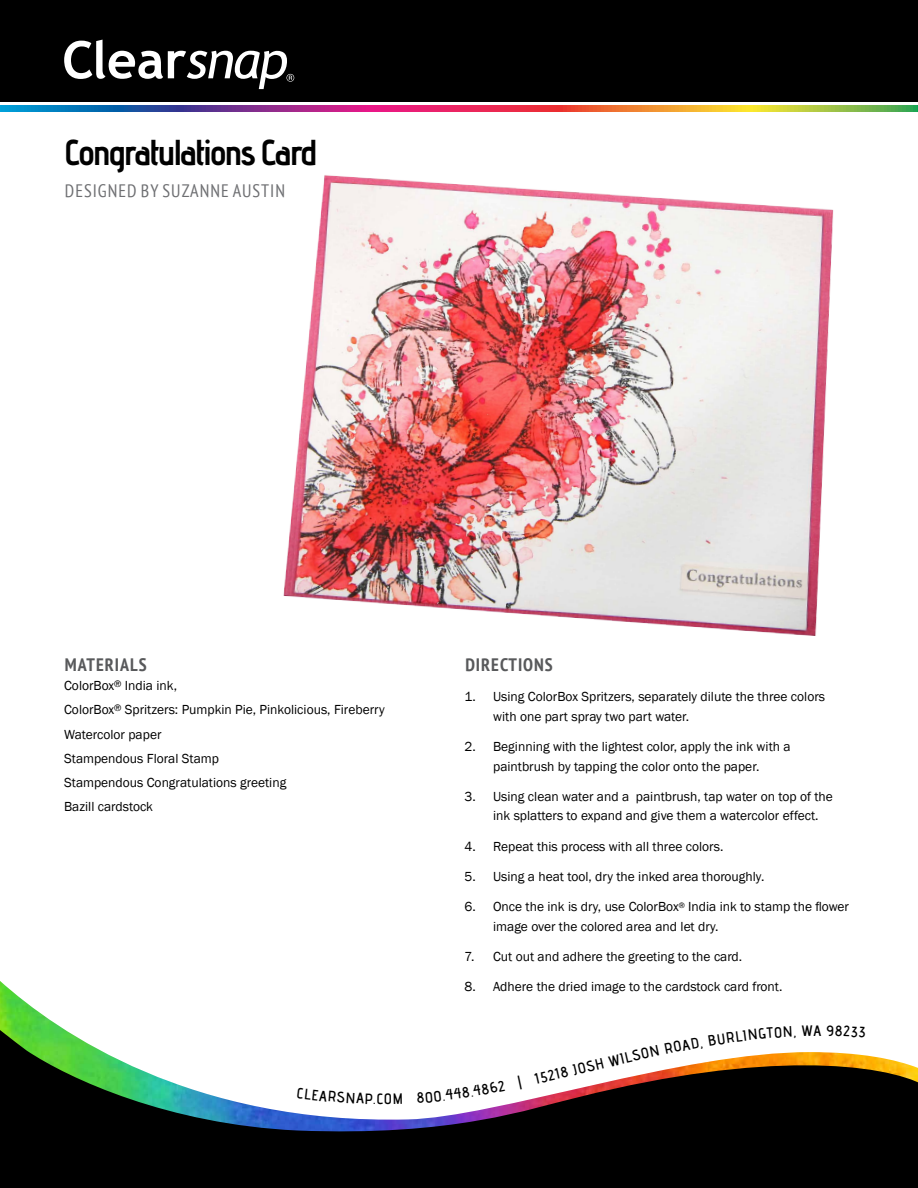
<style>
.page{position:relative;width:918px;height:1188px;background:#fff}
.page>*{position:absolute;margin:0;border:0;box-sizing:border-box;transform-origin:0 0}
.t1{font:36px "advent Bd 3";letter-spacing:-.05em;color:#000}
.t2{font:condensed 18px "PT Sans";letter-spacing:.055em;color:#6d6e71}
.t3{font:700 condensed 18px "PT Sans";letter-spacing:.055em;color:#58595b}
.t4{font:15px "advent Bd 2";color:#000}
.t5{font:13.5px/24.3px "Franklin Gothic";color:#000}
</style>
<div class="page">
<svg style="left:0;top:105px;width:918px;height:6px;background:#9f676a"></svg>
<div style="left:0;top:0;width:918px;height:101px;background:#000"></div>
<svg style="left:64px;top:40px;width:230px;height:49px"></svg>
<svg style="left:0;top:997px;width:918px;height:191px;fill:#000"></svg>
<img style="left:283px;top:175px;width:551px;height:461px">
<svg style="left:297px;top:1088px;width:105px;height:17px"></svg>
<svg style="left:417px;top:1080px;width:89px;height:23px"></svg>
<svg style="left:518px;top:1075px;width:4px;height:14px"></svg>
<svg style="left:641px;top:1026px;width:155px;height:33px"></svg>
<svg style="left:802px;top:1026px;width:11px;height:10px"></svg>
<svg style="left:827px;top:1025px;width:38px;height:13px"></svg>
<h1 class="t1" style="left:64px;top:130px;width:255px">Congratulations Card</h1>
<h2 class="t2" style="left:65px;top:179px;width:222px">DESIGNED BY SUZANNE AUSTIN</h2>
<h2 class="t3" style="left:65px;top:653px;width:83px">MATERIALS</h2>
<p class="t5" style="left:64px;top:674px;width:322px">ColorBox<sup>®</sup> India ink,<br>ColorBox<sup>®</sup> Spritzers: Pumpkin Pie, Pinkolicious, Fireberry<br>Watercolor paper<br>Stampendous Floral Stamp<br>Stampendous Congratulations greeting<br>Bazill cardstock</p>
<h2 class="t3" style="left:465px;top:653px;width:89px">DIRECTIONS</h2>
<p class="t5" style="left:493px;top:687px;width:333px;line-height:19.5px;text-indent:-29px">1. Using ColorBox Spritzers, separately dilute the three colors with one part spray two part water.</p>
<p class="t5" style="left:465px;top:737px;width:328px;line-height:19.5px;text-align:center">2. Beginning with the lightest color, apply the ink with a paintbrush by tapping the color onto the paper.</p>
<p class="t5" style="left:493px;top:787px;width:341px;line-height:19.5px;text-indent:-28px">3. Using clean water and a paintbrush, tap water on top of the ink splatters to expand and give them a watercolor effect.</p>
<p class="t5" style="left:465px;top:834px;width:260px">4. Repeat this process with all three colors.</p>
<p class="t5" style="left:465px;top:865px;width:301px">5. Using a heat tool, dry the inked area thoroughly.</p>
<p class="t5" style="left:493px;top:897px;width:357px;line-height:19.5px;text-indent:-28px">6. Once the ink is dry, use ColorBox<sup>®</sup> India ink to stamp the flower image over the colored area and let dry.</p>
<p class="t5" style="left:465px;top:945px;width:279px">7. Cut out and adhere the greeting to the card.</p>
<p class="t5" style="left:465px;top:975px;width:319px">8. Adhere the dried image to the cardstock card front.</p>
<p class="t4" style="left:533px;top:1070px;width:110px;rotate:-13deg">15218 JOSH WILS</p>
<p class="t4" style="left:814px;top:1022px;width:9px">A</p>
</div>
